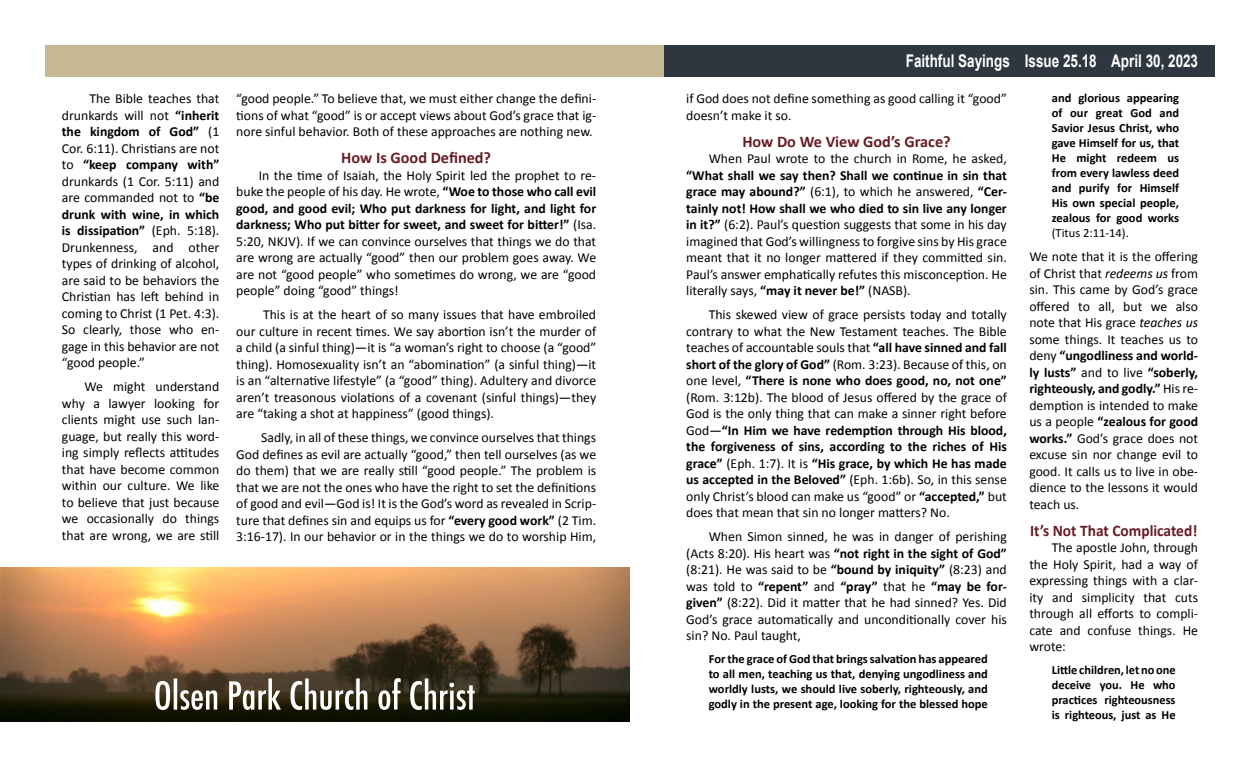
<style>
.page{position:relative;width:1260px;height:765px;background:#fff}
.page>*{position:absolute;margin:0;border:0;box-sizing:border-box;transform-origin:0 0}
.t1{font:700 17.5px "Arial";color:#fff;scale:.77 1}
.t2{font:700 16.25px "Calibri";color:#661d25}
.t3{font:700 16.25px "Calibri";color:#661d25;scale:.95 1}
.t4{font:13.75px/16.5px "Calibri";color:#000;text-align:justify}
.t5{font:700 12.5px/15px "Calibri";color:#000;text-align:justify}
.t6{font:12.5px "Calibri";color:#000}
.s1{font-weight:700}
.s2{font-style:italic}
</style>
<div class="page">
<div style="left:630px;top:45px;width:585px;height:31px;background:#2e3640"></div>
<div style="left:45px;top:45px;width:619px;height:31px;background:#c6b795"></div>
<img style="left:0;top:567px;width:630px;height:155px">
<svg style="left:155px;top:678px;width:320px;height:32px"></svg>
<p class="t4" style="left:62px;top:90px;width:159px;text-indent:28px">The Bible teaches that drunkards will not <span class="s1">“inherit the kingdom of God”</span> (1<br>Cor. 6:11). Christians are not to <span class="s1">“keep company with” </span>drunkards (1 Cor. 5:11) and are commanded not to <span class="s1">“be drunk with wine, in which is dissipation”</span> (Eph. 5:18).<br>Drunkenness, and other types of drinking of alcohol, are said to be behaviors the Christian has left behind in coming to Christ (1 Pet. 4:3).<br>So clearly, those who en&shy;gage in this behavior are not “good people.”</p>
<p class="t4" style="left:62px;top:378px;width:159px;text-indent:22px">We might understand why a lawyer looking for clients might use such lan&shy;guage, but really this word&shy;ing simply reflects attitudes that have become common within our culture. We like to believe that just because we occasionally do things that are wrong, we are still</p>
<p class="t4" style="left:236px;top:90px;width:362px">“good people.” To believe that, we must either change the defini&shy;tions of what “good” is or accept views about God’s grace that ig&shy;nore sinful behavior. Both of these approaches are nothing new.</p>
<p class="t2" style="left:341px;top:148px;width:151px">How Is Good Defined?</p>
<p class="t4" style="left:236px;top:166px;width:362px;text-indent:22px">In the time of Isaiah, the Holy Spirit led the prophet to re&shy;buke the people of his day. He wrote, <span class="s1">“Woe to those who call evil good, and good evil; Who put darkness for light, and light for darkness; Who put bitter for sweet, and sweet for bitter!”</span> (Isa.<br>5:20, NKJV). If we can convince ourselves that things we do that are wrong are actually “good” then our problem goes away. We are not “good people” who sometimes do wrong, we are “good people” doing “good” things!</p>
<p class="t4" style="left:236px;top:306px;width:362px;text-indent:27px">This is at the heart of so many issues that have embroiled our culture in recent times. We say abortion isn’t the murder of a child (a sinful thing)—it is “a woman’s right to choose (a “good” thing). Homosexuality isn’t an “abomination” (a sinful thing)—it is an “alternative lifestyle” (a “good” thing). Adultery and divorce aren’t treasonous violations of a covenant (sinful things)—they are “taking a shot at happiness” (good things).</p>
<p class="t4" style="left:236px;top:429px;width:362px;text-indent:25px">Sadly, in all of these things, we convince ourselves that things God defines as evil are actually “good,” then tell ourselves (as we do them) that we are really still “good people.” The problem is that we are not the ones who have the right to set the definitions of good and evil—God is! It is the God’s word as revealed in Scrip&shy;ture that defines sin and equips us for <span class="s1">“every good work”</span> (2 Tim.<br>3:16-17). In our behavior or in the things we do to worship Him,</p>
<p class="t1" style="left:906px;top:49px;width:381px">Faithful Sayings Issue 25.18 April 30, 2023</p>
<p class="t4" style="left:686px;top:90px;width:322px">if God does not define something as good calling it “good” doesn’t make it so.</p>
<p class="t2" style="left:742px;top:131px;width:210px">How Do We View God’s Grace?</p>
<p class="t4" style="left:709px;top:150px;width:300px">When Paul wrote to the church in Rome, he asked,</p>
<p class="t4" style="left:686px;top:166px;width:322px"><span class="s1">“What shall we say then? Shall we continue in sin that grace may abound?”</span> (6:1), to which he answered, <span class="s1">“Cer&shy;tainly not! How shall we who died to sin live any longer in it?”</span> (6:2). Paul’s question suggests that some in his day imagined that God’s willingness to forgive sins by His grace meant that it no longer mattered if they committed sin.<br>Paul’s answer emphatically refutes this misconception. He literally says, <span class="s1">“may it never be!”</span> (NASB).</p>
<p class="t4" style="left:686px;top:306px;width:322px;text-indent:22px">This skewed view of grace persists today and totally contrary to what the New Testament teaches. The Bible teaches of accountable souls that <span class="s1">“all have sinned and fall short of the glory of God”</span> (Rom. 3:23). Because of this, on one level, <span class="s1">“There is none who does good, no, not one” </span>(Rom. 3:12b). The blood of Jesus offered by the grace of God is the only thing that can make a sinner right before God—<span class="s1">“In Him we have redemption through His blood, the forgiveness of sins, according to the riches of His grace”</span> (Eph. 1:7). It is <span class="s1">“His grace, by which He has made us accepted in the Beloved”</span> (Eph. 1:6b). So, in this sense only Christ’s blood can make us “good” or <span class="s1">“accepted,”</span> but does that mean that sin no longer matters? No.</p>
<p class="t4" style="left:686px;top:528px;width:322px;text-indent:22px">When Simon sinned, he was in danger of perishing (Acts 8:20). His heart was <span class="s1">“not right in the sight of God” </span>(8:21). He was said to be <span class="s1">“bound by iniquity”</span> (8:23) and was told to <span class="s1">“repent”</span> and <span class="s1">“pray”</span> that he <span class="s1">“may be for&shy;given”</span> (8:22). Did it matter that he had sinned? Yes. Did God’s grace automatically and unconditionally cover his sin? No. Paul taught,</p>
<p class="t5" style="left:709px;top:651px;width:281px">For the grace of God that brings salvation has appeared to all men, teaching us that, denying ungodliness and worldly lusts, we should live soberly, righteously, and godly in the present age, looking for the blessed hope</p>
<p class="t5" style="left:1052px;top:90px;width:129px">and glorious appearing of our great God and Savior Jesus Christ, who gave Himself for us, that He might redeem us from every lawless deed and purify for Himself His own special people, zealous for good works</p>
<p class="t6" style="left:1052px;top:226px;width:78px">(Titus 2:11-14).</p>
<p class="t4" style="left:1029px;top:248px;width:170px">We note that it is the offering of Christ that <span class="s2">redeems us</span> from sin. This came by God’s grace offered to all, but we also note that His grace <span class="s2">teaches us </span>some things. It teaches us to deny <span class="s1">“ungodliness and world&shy;ly lusts”</span> and to live <span class="s1">“soberly, righteously, and godly.”</span> His re&shy;demption is intended to make us a people <span class="s1">“zealous for good works.”</span> God’s grace does not excuse sin nor change evil to good. It calls us to live in obe&shy;dience to the lessons it would teach us.</p>
<p class="t3" style="left:1030px;top:520px;width:178px">It’s Not That Complicated!</p>
<p class="t4" style="left:1029px;top:539px;width:170px;text-indent:22px">The apostle John, through the Holy Spirit, had a way of expressing things with a clar&shy;ity and simplicity that cuts through all efforts to compli&shy;cate and confuse things. He wrote:</p>
<p class="t5" style="left:1052px;top:662px;width:125px">Little children, let no one deceive you. He who practices righteousness is righteous, just as He</p>
</div>
